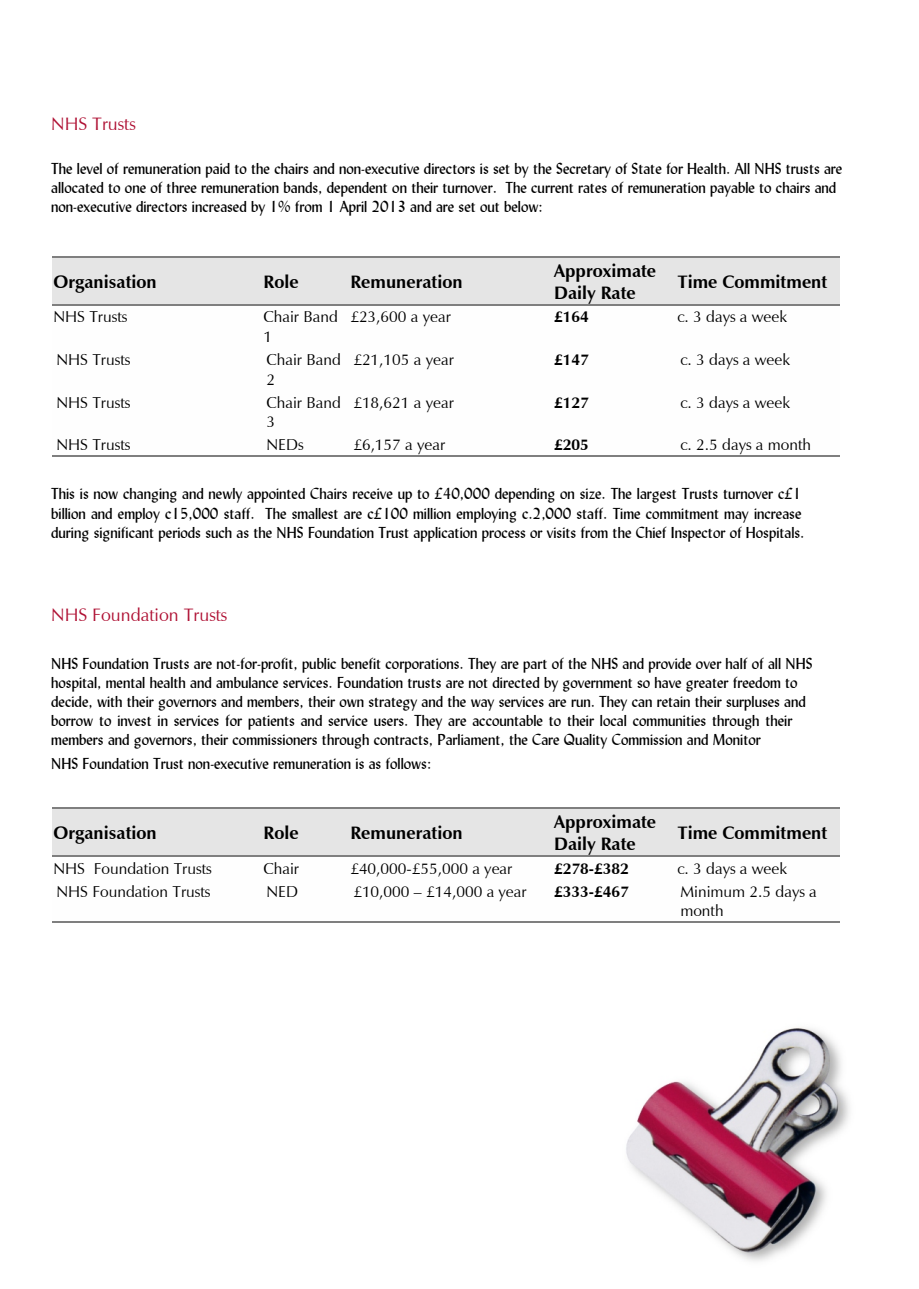
<style>
.page{position:relative;width:919px;height:1289px;background:#fff}
.page>*{position:absolute;margin:0;border:0;box-sizing:border-box;transform-origin:0 0}
.t1{font:700 18px/22.2px "Zapf Humanist 601 BT";color:#000}
.t2{font:18px "Zapf Humanist 601 BT";color:#af1134}
.t3{font:15.75px/19px "Lydian BT";color:#000}
.t4{font:15.75px/19.5px "Zapf Humanist 601 BT";color:#000}
.t5{font:700 15.75px "Zapf Humanist 601 BT";color:#000}
</style>
<div class="page">
<div style="left:52px;top:257px;width:210px;height:48px;background:#e5e5e5"></div>
<div style="left:262px;top:257px;width:87px;height:48px;background:#e5e5e5"></div>
<div style="left:349px;top:257px;width:200px;height:48px;background:#e5e5e5"></div>
<div style="left:549px;top:257px;width:126px;height:48px;background:#e5e5e5"></div>
<div style="left:675px;top:257px;width:164px;height:48px;background:#e5e5e5"></div>
<hr style="left:52px;top:256px;width:210px;height:2px;background:#7f7f7f">
<hr style="left:262px;top:256px;width:87px;height:2px;background:#7f7f7f">
<hr style="left:349px;top:256px;width:200px;height:2px;background:#7f7f7f">
<hr style="left:549px;top:256px;width:126px;height:2px;background:#7f7f7f">
<hr style="left:675px;top:256px;width:164px;height:2px;background:#7f7f7f">
<hr style="left:52px;top:304px;width:210px;height:2px;background:#7f7f7f">
<hr style="left:262px;top:304px;width:87px;height:2px;background:#7f7f7f">
<hr style="left:349px;top:304px;width:200px;height:2px;background:#7f7f7f">
<hr style="left:549px;top:304px;width:126px;height:2px;background:#7f7f7f">
<hr style="left:675px;top:304px;width:164px;height:2px;background:#7f7f7f">
<hr style="left:52px;top:455px;width:210px;height:2px;background:#7f7f7f">
<hr style="left:262px;top:455px;width:87px;height:2px;background:#7f7f7f">
<hr style="left:349px;top:455px;width:200px;height:2px;background:#7f7f7f">
<hr style="left:549px;top:455px;width:126px;height:2px;background:#7f7f7f">
<hr style="left:675px;top:455px;width:164px;height:2px;background:#7f7f7f">
<div style="left:52px;top:808px;width:210px;height:48px;background:#e5e5e5"></div>
<div style="left:262px;top:808px;width:87px;height:48px;background:#e5e5e5"></div>
<div style="left:349px;top:808px;width:200px;height:48px;background:#e5e5e5"></div>
<div style="left:549px;top:808px;width:126px;height:48px;background:#e5e5e5"></div>
<div style="left:675px;top:808px;width:164px;height:48px;background:#e5e5e5"></div>
<hr style="left:52px;top:807px;width:210px;height:1px;background:#7f7f7f">
<hr style="left:262px;top:807px;width:87px;height:1px;background:#7f7f7f">
<hr style="left:349px;top:807px;width:200px;height:1px;background:#7f7f7f">
<hr style="left:549px;top:807px;width:126px;height:1px;background:#7f7f7f">
<hr style="left:675px;top:807px;width:164px;height:1px;background:#7f7f7f">
<hr style="left:52px;top:855px;width:210px;height:2px;background:#7f7f7f">
<hr style="left:262px;top:855px;width:87px;height:2px;background:#7f7f7f">
<hr style="left:349px;top:855px;width:200px;height:2px;background:#7f7f7f">
<hr style="left:549px;top:855px;width:126px;height:2px;background:#7f7f7f">
<hr style="left:675px;top:855px;width:164px;height:2px;background:#7f7f7f">
<hr style="left:52px;top:921px;width:210px;height:1px;background:#7f7f7f">
<hr style="left:262px;top:921px;width:87px;height:1px;background:#7f7f7f">
<hr style="left:349px;top:921px;width:200px;height:1px;background:#7f7f7f">
<hr style="left:549px;top:921px;width:126px;height:1px;background:#7f7f7f">
<hr style="left:675px;top:921px;width:164px;height:1px;background:#7f7f7f">
<img style="left:626px;top:1027px;width:224px;height:234px">
<p class="t2" style="left:51px;top:116px;width:86px">NHS Trusts</p>
<p class="t3" style="left:51px;top:160px;width:792px">The level of remuneration paid to the chairs and non-executive directors is set by the Secretary of State for Health. All NHS trusts are allocated to one of three remuneration bands, dependent on their turnover. The current rates of remuneration payable to chairs and non-executive directors increased by 1% from 1 April 2013 and are set out below:</p>
<p class="t1" style="left:53px;top:272px;width:105px">Organisation</p>
<p class="t1" style="left:263px;top:272px;width:36px">Role</p>
<p class="t1" style="left:350px;top:272px;width:114px">Remuneration</p>
<p class="t1" style="left:554px;top:261px;width:103px">Approximate<br>Daily Rate</p>
<p class="t1" style="left:677px;top:272px;width:151px">Time Commitment</p>
<p class="t4" style="left:53px;top:308px;width:75px">NHS Trusts</p>
<p class="t4" style="left:263px;top:308px;width:76px">Chair Band<br>1</p>
<p class="t4" style="left:350px;top:308px;width:102px">£23,600 a year</p>
<p class="t5" style="left:554px;top:310px;width:36px">£164</p>
<p class="t4" style="left:677px;top:308px;width:111px">c. 3 days a week</p>
<p class="t4" style="left:56px;top:351px;width:75px">NHS Trusts</p>
<p class="t4" style="left:266px;top:351px;width:76px">Chair Band<br>2</p>
<p class="t4" style="left:353px;top:351px;width:102px">£21,105 a year</p>
<p class="t5" style="left:554px;top:353px;width:36px">£147</p>
<p class="t4" style="left:680px;top:351px;width:111px">c. 3 days a week</p>
<p class="t4" style="left:56px;top:394px;width:75px">NHS Trusts</p>
<p class="t4" style="left:266px;top:394px;width:76px">Chair Band<br>3</p>
<p class="t4" style="left:353px;top:394px;width:102px">£18,621 a year</p>
<p class="t5" style="left:554px;top:395px;width:36px">£127</p>
<p class="t4" style="left:680px;top:394px;width:111px">c. 3 days a week</p>
<p class="t4" style="left:56px;top:436px;width:75px">NHS Trusts</p>
<p class="t4" style="left:266px;top:436px;width:39px">NEDs</p>
<p class="t4" style="left:353px;top:436px;width:93px">£6,157 a year</p>
<p class="t5" style="left:554px;top:438px;width:36px">£205</p>
<p class="t4" style="left:680px;top:436px;width:132px">c. 2.5 days a month</p>
<p class="t3" style="left:51px;top:486px;width:754px">This is now changing and newly appointed Chairs receive up to £40,000 depending on size. The largest Trusts turnover c£1 billion and employ c15,000 staff. The smallest are c£100 million employing c.2,000 staff. Time commitment may increase during significant periods such as the NHS Foundation Trust application process or visits from the Chief Inspector of Hospitals.</p>
<p class="t2" style="left:51px;top:607px;width:177px">NHS Foundation Trusts</p>
<p class="t3" style="left:51px;top:655px;width:762px">NHS Foundation Trusts are not-for-profit, public benefit corporations. They are part of the NHS and provide over half of all NHS hospital, mental health and ambulance services. Foundation trusts are not directed by government so have greater freedom to decide, with their governors and members, their own strategy and the way services are run. They can retain their surpluses and borrow to invest in services for patients and service users. They are accountable to their local communities through their members and governors, their commissioners through contracts, Parliament, the Care Quality Commission and Monitor</p>
<p class="t3" style="left:51px;top:755px;width:381px">NHS Foundation Trust non-executive remuneration is as follows:</p>
<p class="t1" style="left:53px;top:823px;width:105px">Organisation</p>
<p class="t1" style="left:263px;top:823px;width:36px">Role</p>
<p class="t1" style="left:350px;top:823px;width:114px">Remuneration</p>
<p class="t1" style="left:554px;top:811px;width:103px">Approximate<br>Daily Rate</p>
<p class="t1" style="left:677px;top:823px;width:151px">Time Commitment</p>
<p class="t4" style="left:53px;top:859px;width:160px">NHS Foundation Trusts</p>
<p class="t4" style="left:263px;top:859px;width:37px">Chair</p>
<p class="t4" style="left:350px;top:859px;width:163px">£40,000-£55,000 a year</p>
<p class="t5" style="left:554px;top:861px;width:76px">£278-£382</p>
<p class="t4" style="left:677px;top:859px;width:111px">c. 3 days a week</p>
<p class="t4" style="left:56px;top:882px;width:155px">NHS Foundation Trusts</p>
<p class="t4" style="left:266px;top:882px;width:33px">NED</p>
<p class="t4" style="left:353px;top:882px;width:175px">£10,000 – £14,000 a year</p>
<p class="t5" style="left:554px;top:884px;width:76px">£333-£467</p>
<p class="t4" style="left:680px;top:882px;width:138px">Minimum 2.5 days a month</p>
</div>
